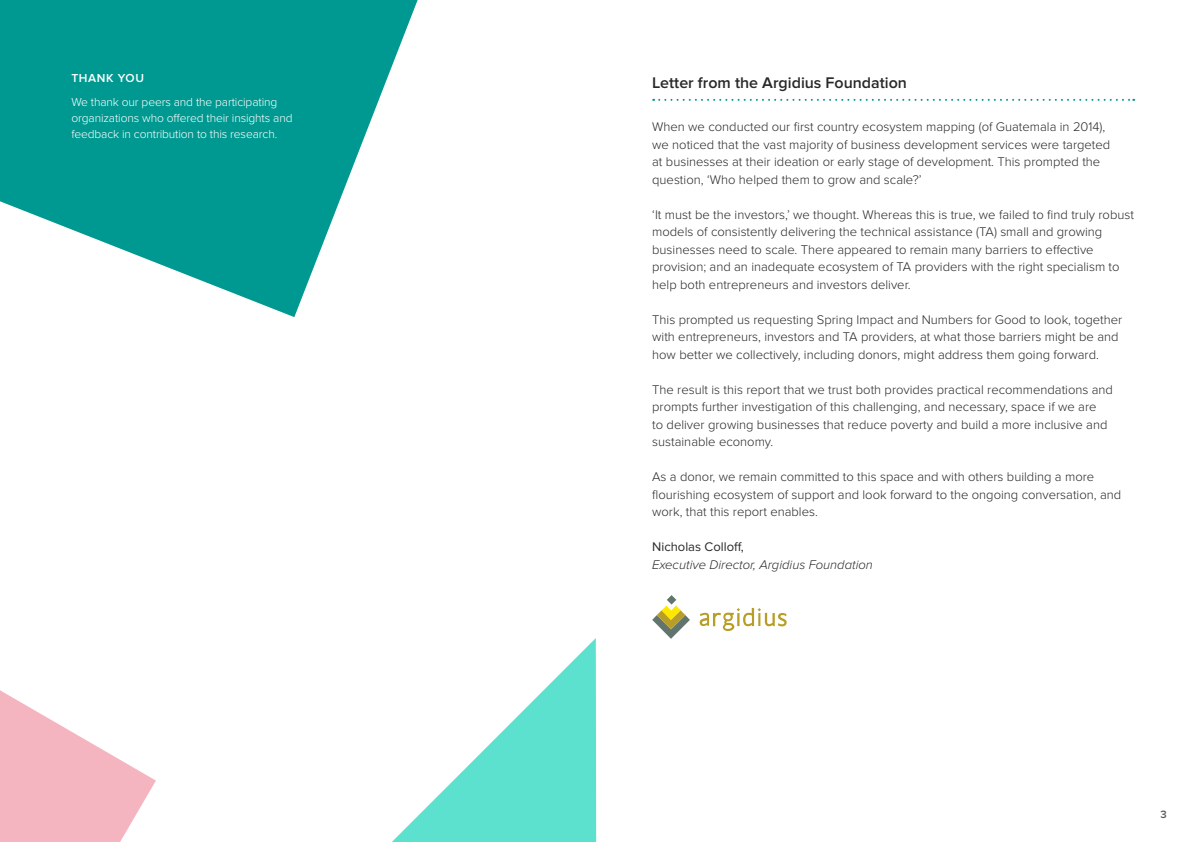
<style>
.page{position:relative;width:1191px;height:842px;background:#fff}
.page>*{position:absolute;margin:0;border:0;box-sizing:border-box;transform-origin:0 0}
.t1{font:600 16px "Proxima Nova";color:#282827}
.t2{font:300 13px/17.5px "Proxima Nova";color:#282827}
.t3{font:italic 300 13px "Proxima Nova";color:#282827}
.t4{font:13px "Proxima Nova";color:#282827}
.t5{font:300 12px/16px "Proxima Nova";letter-spacing:-.01em;color:#fff}
.t6{font:600 12px "Proxima Nova";letter-spacing:.05em;color:#fff}
.t7{font:600 11px "Proxima Nova";color:#595857}
</style>
<div class="page">
<svg style="left:0;top:0;width:417px;height:317px;fill:#009991"></svg>
<div style="left:71px;top:73px;width:266px;height:123px;background:#009991"></div>
<svg style="left:653px;top:99px;width:481px;height:2px"></svg>
<svg style="left:652px;top:595px;width:38px;height:44px"></svg>
<svg style="left:699px;top:608px;width:88px;height:23px"></svg>
<svg style="left:0;top:690px;width:156px;height:152px"></svg>
<svg style="left:392px;top:638px;width:204px;height:204px"></svg>
<p class="t6" style="left:71px;top:71px;width:74px">THANK YOU</p>
<p class="t5" style="left:71px;top:95px;width:223px">We thank our peers and the participating organizations who offered their insights and feedback in contribution to this research.</p>
<p class="t1" style="left:652px;top:73px;width:256px">Letter from the Argidius Foundation</p>
<p class="t2" style="left:652px;top:119px;width:459px">When we conducted our first country ecosystem mapping (of Guatemala in 2014), we noticed that the vast majority of business development services were targeted at businesses at their ideation or early stage of development. This prompted the question, ‘Who helped them to grow and scale?’</p>
<p class="t2" style="left:652px;top:206px;width:483px">‘It must be the investors,’ we thought. Whereas this is true, we failed to find truly robust models of consistently delivering the technical assistance (TA) small and growing businesses need to scale. There appeared to remain many barriers to effective provision; and an inadequate ecosystem of TA providers with the right specialism to help both entrepreneurs and investors deliver.</p>
<p class="t2" style="left:652px;top:311px;width:472px">This prompted us requesting Spring Impact and Numbers for Good to look, together with entrepreneurs, investors and TA providers, at what those barriers might be and how better we collectively, including donors, might address them going forward.</p>
<p class="t2" style="left:652px;top:381px;width:462px">The result is this report that we trust both provides practical recommendations and prompts further investigation of this challenging, and necessary, space if we are<br>to deliver growing businesses that reduce poverty and build a more inclusive and sustainable economy.</p>
<p class="t2" style="left:652px;top:469px;width:470px">As a donor, we remain committed to this space and with others building a more flourishing ecosystem of support and look forward to the ongoing conversation, and work, that this report enables.</p>
<p class="t4" style="left:652px;top:539px;width:93px">Nicholas Colloff,</p>
<p class="t3" style="left:652px;top:557px;width:222px">Executive Director, Argidius Foundation</p>
<p class="t7" style="left:1160px;top:808px;width:8px">3</p>
</div>
